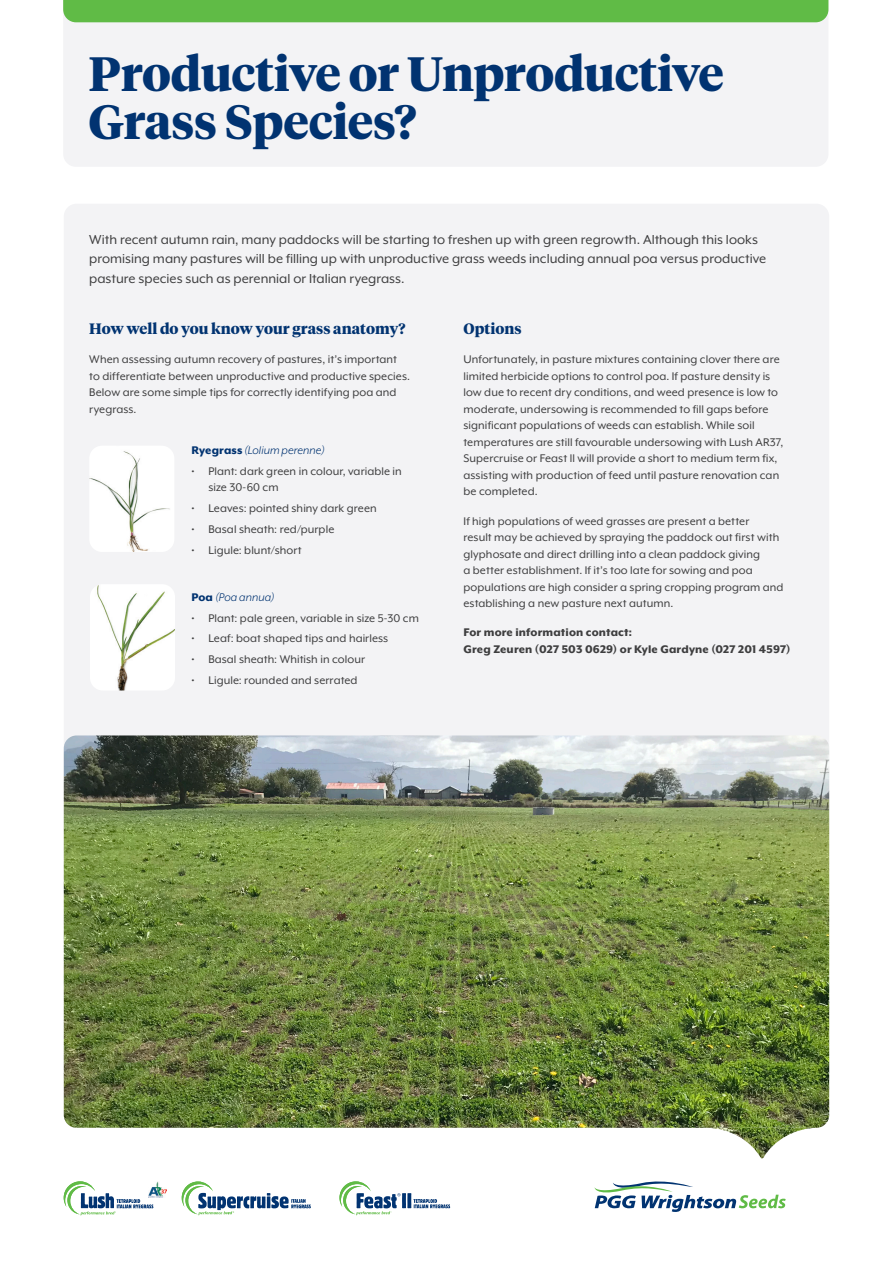
<style>
.page{position:relative;width:893px;height:1263px;background:#fff}
.page>*{position:absolute;margin:0;border:0;box-sizing:border-box;transform-origin:0 0}
.t1{font:700 48px/48px "Tiempos Headline";letter-spacing:-.01em;color:#013371}
.t2{font:15px/19.5px "Mr Eaves XL Mod OT";color:#3e3e3f}
.t3{font:700 15px "Tiempos Headline";color:#013371}
.t4{font:12.75px/16.5px "Mr Eaves XL Mod OT";letter-spacing:.005em;color:#3e3e3f}
.t5{font:800 12.75px/16.5px "Mr Eaves XL Mod OT";letter-spacing:.01em;color:#3e3e3f}
.t6{font:italic 12.75px "Mr Eaves XL Mod OT";letter-spacing:.01em;color:#013371}
.s1{font-weight:800;font-style:normal}
</style>
<div class="page">
<div style="left:64px;top:204px;width:765px;height:924px;background:#f3f3f5;border-radius:13px"></div>
<svg style="left:594px;top:1181px;width:192px;height:31px"></svg>
<img style="left:712px;top:1128px;width:100px;height:31px">
<img style="left:64px;top:735px;width:765px;height:393px">
<div style="left:64px;top:22px;width:764px;height:144px;background:#f3f3f5"></div>
<div style="left:63px;top:0;width:765px;height:22px;background:#60bb46"></div>
<svg style="left:182px;top:1181px;width:129px;height:34px"></svg>
<svg style="left:64px;top:1181px;width:89px;height:34px"></svg>
<svg style="left:339px;top:1181px;width:111px;height:34px"></svg>
<img style="left:148px;top:1181px;width:19px;height:16px">
<img style="left:90px;top:585px;width:85px;height:105px">
<img style="left:89px;top:446px;width:85px;height:106px">
<p class="t1" style="left:89px;top:48px;width:637px">Productive or Unproductive<br>Grass Species?</p>
<p class="t2" style="left:89px;top:229px;width:678px">With recent autumn rain, many paddocks will be starting to freshen up with green regrowth. Although this looks promising many pastures will be filling up with unproductive grass weeds including annual poa versus productive pasture species such as perennial or Italian ryegrass.</p>
<p class="t3" style="left:463px;top:318px;width:60px">Options</p>
<p class="t4" style="left:463px;top:351px;width:321px">Unfortunately, in pasture mixtures containing clover there are limited herbicide options to control poa. If pasture density is low due to recent dry conditions, and weed presence is low to moderate, undersowing is recommended to fill gaps before significant populations of weeds can establish. While soil temperatures are still favourable undersowing with Lush AR37, Supercruise or Feast ll will provide a short to medium term fix, assisting with production of feed until pasture renovation can be completed.</p>
<p class="t4" style="left:463px;top:512px;width:322px">If high populations of weed grasses are present a better<br>result may be achieved by spraying the paddock out first with glyphosate and direct drilling into a clean paddock giving<br>a better establishment. If it’s too late for sowing and poa populations are high consider a spring cropping program and establishing a new pasture next autumn.</p>
<p class="t5" style="left:463px;top:624px;width:328px">For more information contact:<br>Greg Zeuren (027 503 0629) or Kyle Gardyne (027 201 4597)</p>
<p class="t3" style="left:89px;top:318px;width:318px">How well do you know your grass anatomy?</p>
<p class="t4" style="left:89px;top:351px;width:322px">When assessing autumn recovery of pastures, it’s important to differentiate between unproductive and productive species.<br>Below are some simple tips for correctly identifying poa and ryegrass.</p>
<p class="t6" style="left:191px;top:444px;width:135px"><span class="s1">Ryegrass</span> (Lolium perenne)</p>
<p class="t4" style="left:208px;top:463px;width:195px;text-indent:-17px">• Plant: dark green in colour, variable in size 30-60 cm</p>
<p class="t4" style="left:191px;top:500px;width:187px">• Leaves: pointed shiny dark green</p>
<p class="t4" style="left:191px;top:521px;width:145px">• Basal sheath: red/purple</p>
<p class="t4" style="left:191px;top:542px;width:112px">• Ligule: blunt/short</p>
<p class="t6" style="left:191px;top:591px;width:85px"><span class="s1">Poa</span> (Poa annua)</p>
<p class="t4" style="left:191px;top:610px;width:229px">• Plant: pale green, variable in size 5-30 cm</p>
<p class="t4" style="left:191px;top:630px;width:198px">• Leaf: boat shaped tips and hairless</p>
<p class="t4" style="left:191px;top:651px;width:175px">• Basal sheath: Whitish in colour</p>
<p class="t4" style="left:191px;top:672px;width:168px">• Ligule: rounded and serrated</p>
</div>
